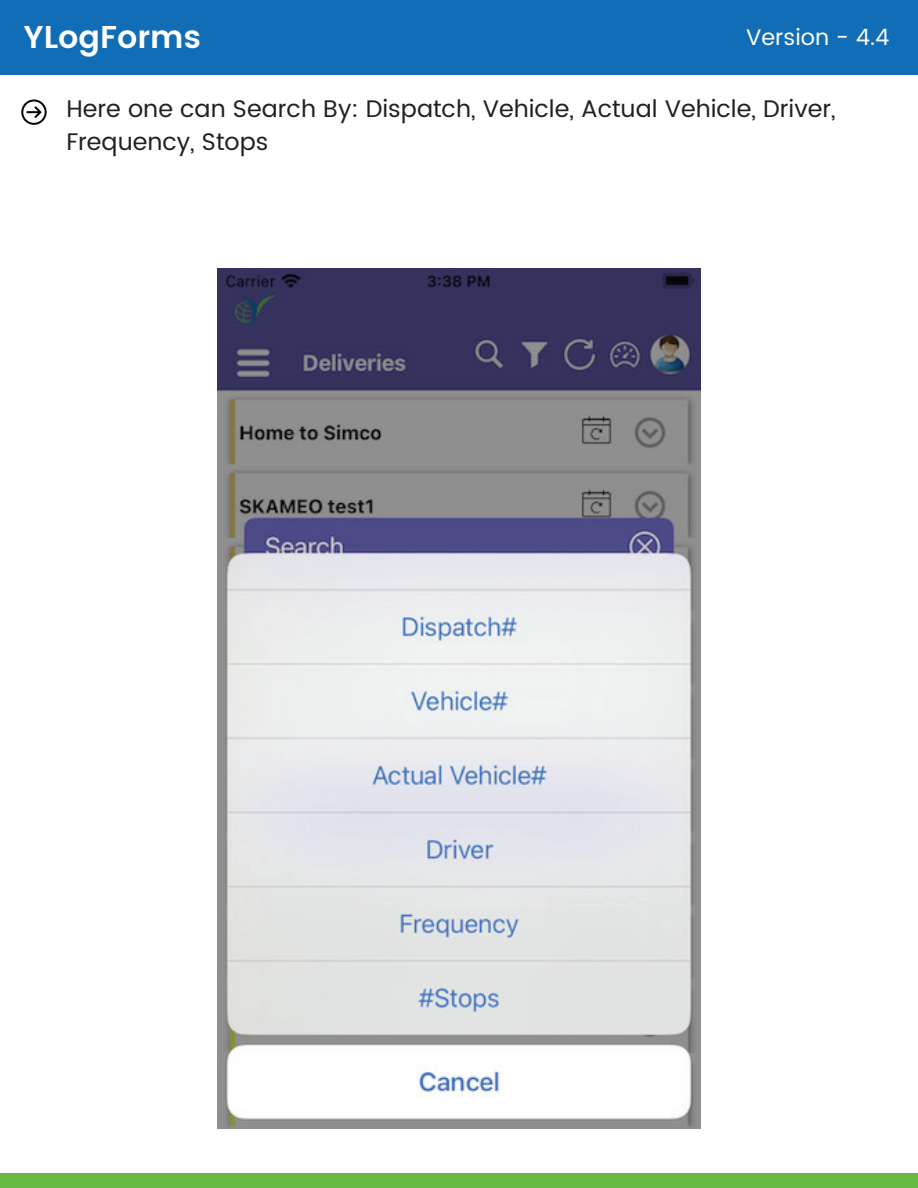
<style>
.page{position:relative;width:918px;height:1188px;background:#fff}
.page>*{position:absolute;margin:0;border:0;box-sizing:border-box;transform-origin:0 0}
.t1{font:600 31.5px "Poppins";color:#fff}
.t2{font:24px/33px "Poppins";color:#231f20}
.t3{font:22.5px "Poppins";color:#fff}
</style>
<div class="page">
<div style="left:0;top:1173px;width:918px;height:15px;background:#66b945"></div>
<div style="left:0;top:0;width:918px;height:75px;background:#116eb6"></div>
<svg style="left:21px;top:99px;width:26px;height:26px"></svg>
<img style="left:218px;top:268px;width:482px;height:860px">
<h1 class="t1" style="left:23px;top:14px;width:179px">YLogForms</h1>
<p class="t3" style="left:746px;top:21px;width:145px">Version - 4.4</p>
<p class="t2" style="left:66px;top:93px;width:771px">Here one can Search By: Dispatch, Vehicle, Actual Vehicle, Driver,<br>Frequency, Stops</p>
</div>
